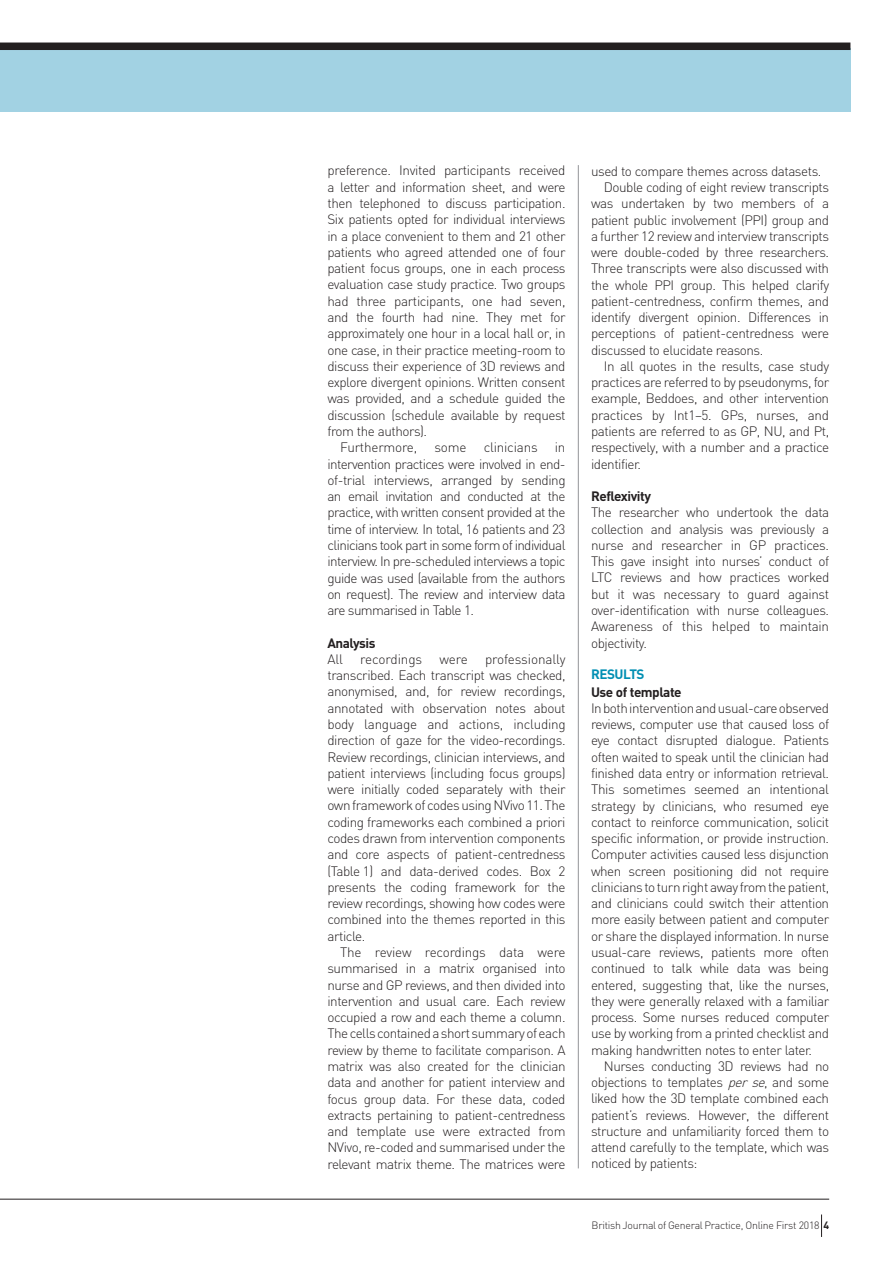
<style>
.page{position:relative;width:893px;height:1263px;background:#fff}
.page>*{position:absolute;margin:0;border:0;box-sizing:border-box;transform-origin:0 0}
.t1{font:300 13.5px/16.4px "DIN";letter-spacing:-.035em;color:#231f20;text-align:justify}
.t2{font:700 13.5px "DIN";letter-spacing:-.035em;color:#231f20}
.t3{font:300 13.5px "DIN";letter-spacing:-.015em;color:#231f20}
.t4{font:300 13.5px "DIN";letter-spacing:-.005em;color:#231f20}
.t5{font:700 13.5px "DIN";letter-spacing:-.035em;color:#008fb3}
.t6{font:300 10.5px "DIN";letter-spacing:-.025em;color:#231f20}
.s1{font-style:italic}
.s2{font-weight:700}
</style>
<div class="page">
<div style="left:0;top:48px;width:850px;height:64px;background:#a2d2e3"></div>
<div style="left:0;top:43px;width:850px;height:7px;background:#231f20"></div>
<hr style="left:578px;top:165px;width:1px;height:1003px;background:#939598">
<svg style="left:821px;top:1214px;width:1px;height:23px"></svg>
<hr style="left:0;top:1199px;width:829px;height:1px;background:#231f20">
<p class="t1" style="left:327px;top:162px;width:239px">preference. Invited participants received</p>
<p class="t1" style="left:327px;top:179px;width:240px">a letter and information sheet, and were</p>
<p class="t1" style="left:327px;top:195px;width:240px">then telephoned to discuss participation.</p>
<p class="t1" style="left:327px;top:211px;width:240px">Six patients opted for individual interviews</p>
<p class="t1" style="left:327px;top:227px;width:240px">in a place convenient to them and 21 other</p>
<p class="t1" style="left:327px;top:244px;width:240px">patients who agreed attended one of four</p>
<p class="t1" style="left:327px;top:260px;width:240px">patient focus groups, one in each process</p>
<p class="t1" style="left:327px;top:276px;width:240px">evaluation case study practice. Two groups</p>
<p class="t1" style="left:327px;top:293px;width:240px">had three participants, one had seven,</p>
<p class="t1" style="left:327px;top:309px;width:240px">and the fourth had nine. They met for</p>
<p class="t1" style="left:327px;top:325px;width:240px">approximately one hour in a local hall or, in</p>
<p class="t1" style="left:327px;top:341px;width:240px">one case, in their practice meeting-room to</p>
<p class="t1" style="left:327px;top:358px;width:240px">discuss their experience of 3D reviews and</p>
<p class="t1" style="left:327px;top:374px;width:240px">explore divergent opinions. Written consent</p>
<p class="t1" style="left:327px;top:390px;width:240px">was provided, and a schedule guided the</p>
<p class="t1" style="left:327px;top:406px;width:240px">discussion (schedule available by request</p>
<p class="t1" style="left:327px;top:423px;width:101px">from the authors).</p>
<p class="t3" style="left:340px;top:439px;width:79px">Furthermore,</p>
<p class="t1" style="left:434px;top:439px;width:34px">some</p>
<p class="t3" style="left:484px;top:439px;width:56px">clinicians</p>
<p class="t1" style="left:327px;top:439px;width:240px;text-indent:227px">in intervention practices were involved in end&shy;of-trial interviews, arranged by sending an email invitation and conducted at the practice, with written consent provided at the time of interview. In total, 16 patients and 23 clinicians took part in some form of individual interview. In pre-scheduled interviews a topic guide was used (available from the authors on request). The review and interview data are summarised in Table 1.</p>
<p class="t2" style="left:327px;top:634px;width:50px">Analysis</p>
<p class="t1" style="left:327px;top:651px;width:17px">All</p>
<p class="t4" style="left:360px;top:651px;width:64px">recordings</p>
<p class="t1" style="left:439px;top:651px;width:30px">were</p>
<p class="t1" style="left:327px;top:651px;width:240px;text-indent:158px">professionally transcribed. Each transcript was checked, anonymised, and, for review recordings, annotated with observation notes about body language and actions, including direction of gaze for the video-recordings.<br>Review recordings, clinician interviews, and patient interviews (including focus groups) were initially coded separately with their own framework of codes using NVivo 11. The coding frameworks each combined a priori codes drawn from intervention components and core aspects of patient-centredness (Table 1) and data-derived codes. Box 2 presents the coding framework for the review recordings, showing how codes were combined into the themes reported in this article.</p>
<p class="t1" style="left:327px;top:944px;width:240px;text-indent:13px">The review recordings data were summarised in a matrix organised into nurse and GP reviews, and then divided into intervention and usual care. Each review occupied a row and each theme a column.<br>The cells contained a short summary of each review by theme to facilitate comparison. A matrix was also created for the clinician data and another for patient interview and focus group data. For these data, coded extracts pertaining to patient-centredness and template use were extracted from NVivo, re-coded and summarised under the relevant matrix theme. The matrices were</p>
<p class="t1" style="left:591px;top:163px;width:232px">used to compare themes across datasets.</p>
<p class="t1" style="left:604px;top:179px;width:227px">Double coding of eight review transcripts</p>
<p class="t1" style="left:591px;top:195px;width:240px">was undertaken by two members of a</p>
<p class="t1" style="left:591px;top:211px;width:240px">patient public involvement (PPI) group and</p>
<p class="t1" style="left:591px;top:228px;width:240px">a further 12 review and interview transcripts</p>
<p class="t1" style="left:591px;top:244px;width:240px">were double-coded by three researchers.</p>
<p class="t1" style="left:591px;top:260px;width:240px">Three transcripts were also discussed with</p>
<p class="t1" style="left:591px;top:276px;width:240px">the whole PPI group. This helped clarify</p>
<p class="t1" style="left:591px;top:293px;width:240px">patient-centredness, confirm themes, and</p>
<p class="t1" style="left:591px;top:309px;width:240px">identify divergent opinion. Differences in</p>
<p class="t1" style="left:591px;top:325px;width:240px">perceptions of patient-centredness were</p>
<p class="t1" style="left:591px;top:341px;width:174px">discussed to elucidate reasons.</p>
<p class="t1" style="left:604px;top:358px;width:227px">In all quotes in the results, case study</p>
<p class="t1" style="left:591px;top:374px;width:240px">practices are referred to by pseudonyms, for</p>
<p class="t1" style="left:591px;top:390px;width:240px">example, Beddoes, and other intervention</p>
<p class="t1" style="left:591px;top:407px;width:239px">practices by Int1–5. GPs, nurses, and</p>
<p class="t1" style="left:591px;top:423px;width:240px">patients are referred to as GP, NU, and Pt,</p>
<p class="t1" style="left:591px;top:439px;width:240px">respectively, with a number and a practice</p>
<p class="t1" style="left:591px;top:455px;width:52px">identifier.</p>
<p class="t2" style="left:591px;top:487px;width:62px">Reflexivity</p>
<p class="t1" style="left:591px;top:504px;width:240px">The researcher who undertook the data collection and analysis was previously a nurse and researcher in GP practices.<br>This gave insight into nurses’ conduct of LTC reviews and how practices worked but it was necessary to guard against over-identification with nurse colleagues.<br>Awareness of this helped to maintain objectivity.</p>
<p class="t5" style="left:591px;top:665px;width:55px">RESULTS</p>
<p class="t2" style="left:591px;top:683px;width:92px">Use of template</p>
<p class="t1" style="left:591px;top:700px;width:240px">In both intervention and usual-care observed reviews, computer use that caused loss of eye contact disrupted dialogue. Patients often waited to speak until the clinician had finished data entry or information retrieval.<br>This sometimes seemed an intentional strategy by clinicians, who resumed eye contact to reinforce communication, solicit specific information, or provide instruction.<br>Computer activities caused less disjunction when screen positioning did not require clinicians to turn right away from the patient, and clinicians could switch their attention more easily between patient and computer or share the displayed information. In nurse usual-care reviews, patients more often continued to talk while data was being entered, suggesting that, like the nurses, they were generally relaxed with a familiar process. Some nurses reduced computer use by working from a printed checklist and making handwritten notes to enter later.</p>
<p class="t1" style="left:591px;top:1058px;width:240px;text-indent:13px">Nurses conducting 3D reviews had no objections to templates <span class="s1">perse</span>, and some liked how the 3D template combined each patient’s reviews. However, the different structure and unfamiliarity forced them to attend carefully to the template, which was noticed by patients:</p>
<p class="t6" style="left:592px;top:1219px;width:239px">British Journal of General Practice, Online First 2018 <span class="s2">4</span></p>
</div>
